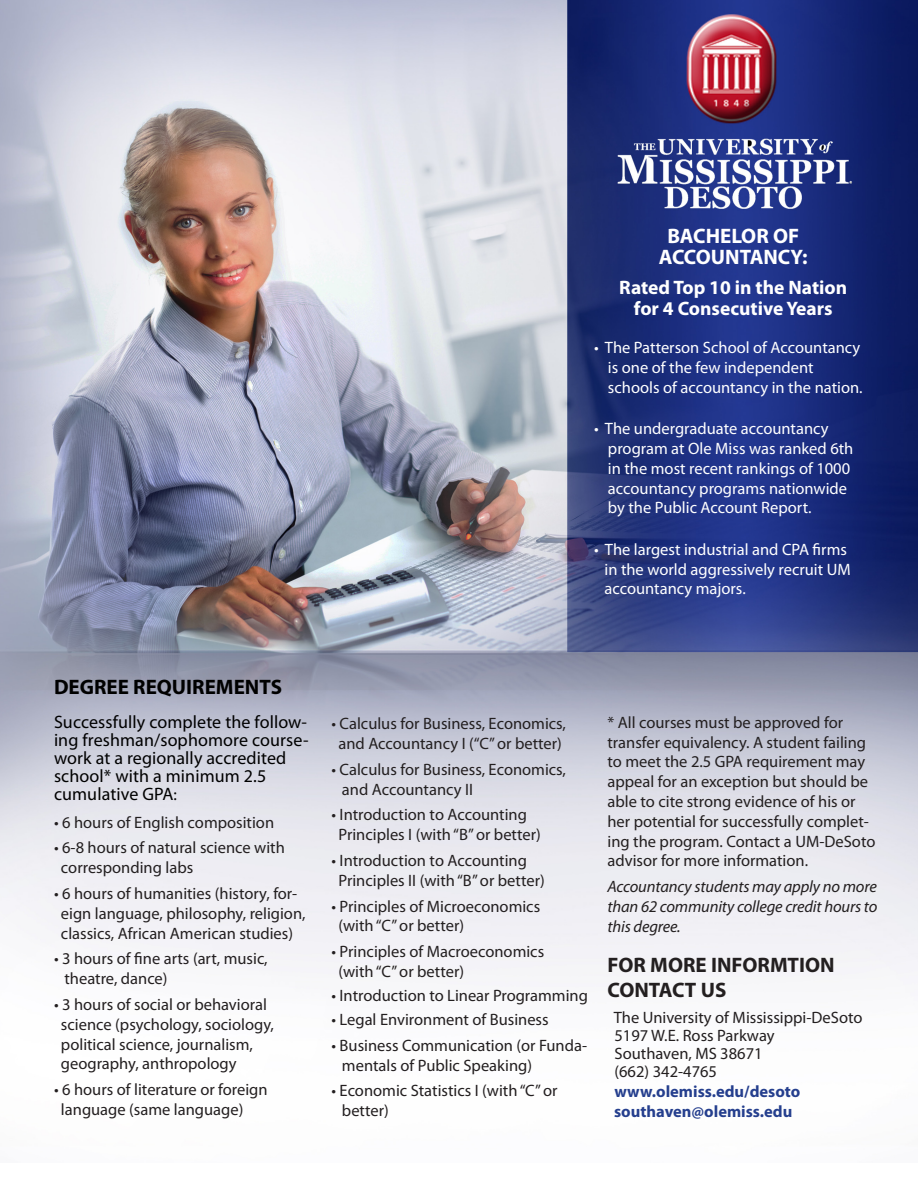
<style>
.page{position:relative;width:918px;height:1188px;background:#fff}
.page>*{position:absolute;margin:0;border:0;box-sizing:border-box;transform-origin:0 0}
.t1{font:700 21px "Myriad Pro";color:#231f20}
.t2{font:700 21px "Myriad Pro";color:#fff}
.t3{font:700 21px "Myriad Pro";color:#000}
.t4{font:700 19.5px "Myriad Pro";color:#fff}
.t5{font:18px/18px "Myriad Pro";letter-spacing:.005em;color:#000}
.t6{font:16.5px/19.8px "Myriad Pro";color:#231f20}
.t7{font:16.5px/19.8px "Myriad Pro";color:#fff}
.t8{font:italic 16.5px/19.8px "Myriad Pro";letter-spacing:-.01em;color:#231f20;text-align:justify}
.t9{font:700 16.5px "Myriad Pro";color:#253f8e}
.s1{font-size:16.5px}
</style>
<div class="page">
<img style="left:0;top:0;width:918px;height:985px">
<p class="t2" style="left:667px;top:223px;width:133px">BACHELOR OF</p>
<p class="t2" style="left:659px;top:244px;width:150px">ACCOUNTANCY:</p>
<p class="t4" style="left:619px;top:275px;width:229px">Rated Top 10 in the Nation</p>
<p class="t4" style="left:634px;top:296px;width:200px">for 4 Consecutive Years</p>
<p class="t7" style="left:608px;top:337px;width:256px;text-indent:-14px">• The Patterson School of Accountancy is one of the few independent schools of accountancy in the nation.</p>
<p class="t7" style="left:594px;top:418px;width:236px">• The undergraduate accountancy</p>
<p class="t7" style="left:608px;top:438px;width:247px">program at Ole Miss was ranked 6th in the most recent rankings of 1000 accountancy programs nationwide</p>
<p class="t7" style="left:608px;top:498px;width:205px">by the Public Account Report.</p>
<p class="t7" style="left:594px;top:539px;width:255px">• The largest industrial and CPA firms</p>
<p class="t7" style="left:604px;top:559px;width:248px">in the world aggressively recruit UM</p>
<p class="t7" style="left:604px;top:579px;width:143px">accountancy majors.</p>
<p class="t3" style="left:54px;top:673px;width:230px">DEGREE REQUIREMENTS</p>
<p class="t5" style="left:54px;top:713px;width:256px">Successfully complete the follow&shy;ing freshman/sophomore course&shy;work at a regionally accredited school* with a minimum 2.5 cumulative GPA<span class="s1">:</span></p>
<p class="t6" style="left:54px;top:812px;width:222px">• 6 hours of English composition</p>
<p class="t6" style="left:61px;top:838px;width:225px;text-indent:-7px">• 6-8 hours of natural science with corresponding labs</p>
<p class="t6" style="left:54px;top:883px;width:253px;text-align:center">• 6 hours of humanities (history, for&shy;eign language, philosophy, religion, classics, African American studies)</p>
<p class="t6" style="left:54px;top:949px;width:215px">• 3 hours of fine arts (art, music,</p>
<p class="t6" style="left:64px;top:969px;width:105px">theatre, dance)</p>
<p class="t6" style="left:54px;top:994px;width:215px">• 3 hours of social or behavioral</p>
<p class="t6" style="left:61px;top:1014px;width:214px">science (psychology, sociology,</p>
<p class="t6" style="left:61px;top:1034px;width:193px">political science, journalism,</p>
<p class="t6" style="left:61px;top:1054px;width:177px">geography, anthropology</p>
<p class="t6" style="left:54px;top:1080px;width:215px">• 6 hours of literature or foreign</p>
<p class="t6" style="left:61px;top:1099px;width:184px">language (same language)</p>
<p class="t6" style="left:332px;top:714px;width:236px;text-align:center">• Calculus for Business, Economics, and Accountancy I (“C” or better)</p>
<p class="t6" style="left:342px;top:759px;width:226px;text-indent:-10px">• Calculus for Business, Economics, and Accountancy II</p>
<p class="t6" style="left:332px;top:805px;width:197px">• Introduction to Accounting</p>
<p class="t6" style="left:338px;top:825px;width:204px">Principles I (with “B” or better)</p>
<p class="t6" style="left:332px;top:850px;width:197px">• Introduction to Accounting</p>
<p class="t6" style="left:338px;top:870px;width:208px">Principles II (with “B” or better)</p>
<p class="t6" style="left:332px;top:896px;width:210px">• Principles of Microeconomics</p>
<p class="t6" style="left:338px;top:916px;width:127px">(with “C” or better)</p>
<p class="t6" style="left:332px;top:942px;width:214px">• Principles of Macroeconomics</p>
<p class="t6" style="left:338px;top:961px;width:127px">(with “C” or better)</p>
<p class="t6" style="left:332px;top:985px;width:258px">• Introduction to Linear Programming</p>
<p class="t6" style="left:332px;top:1009px;width:219px">• Legal Environment of Business</p>
<p class="t6" style="left:342px;top:1035px;width:247px;text-indent:-10px">• Business Communication (or Funda&shy;mentals of Public Speaking)</p>
<p class="t6" style="left:342px;top:1081px;width:217px;text-indent:-10px">• Economic Statistics I (with “C” or better)</p>
<p class="t6" style="left:608px;top:712px;width:269px">* All courses must be approved for transfer equivalency. A student failing to meet the 2.5 GPA requirement may appeal for an exception but should be able to cite strong evidence of his or her potential for successfully complet&shy;ing the program. Contact a UM-DeSoto advisor for more information.</p>
<p class="t8" style="left:608px;top:876px;width:271px">Accountancy students may apply no more than 62 community college credit hours to this degree.</p>
<p class="t1" style="left:608px;top:951px;width:229px">FOR MORE INFORMTION</p>
<p class="t1" style="left:608px;top:976px;width:120px">CONTACT US</p>
<p class="t6" style="left:614px;top:1007px;width:250px">The University of Mississippi-DeSoto</p>
<p class="t6" style="left:614px;top:1025px;width:162px">5197 W.E. Ross Parkway</p>
<p class="t6" style="left:614px;top:1043px;width:150px">Southaven, MS 38671</p>
<p class="t6" style="left:614px;top:1061px;width:104px">(662) 342-4765</p>
<p class="t9" style="left:614px;top:1080px;width:187px">www.olemiss.edu/desoto</p>
<p class="t9" style="left:614px;top:1100px;width:180px">southaven@olemiss.edu</p>
</div>
